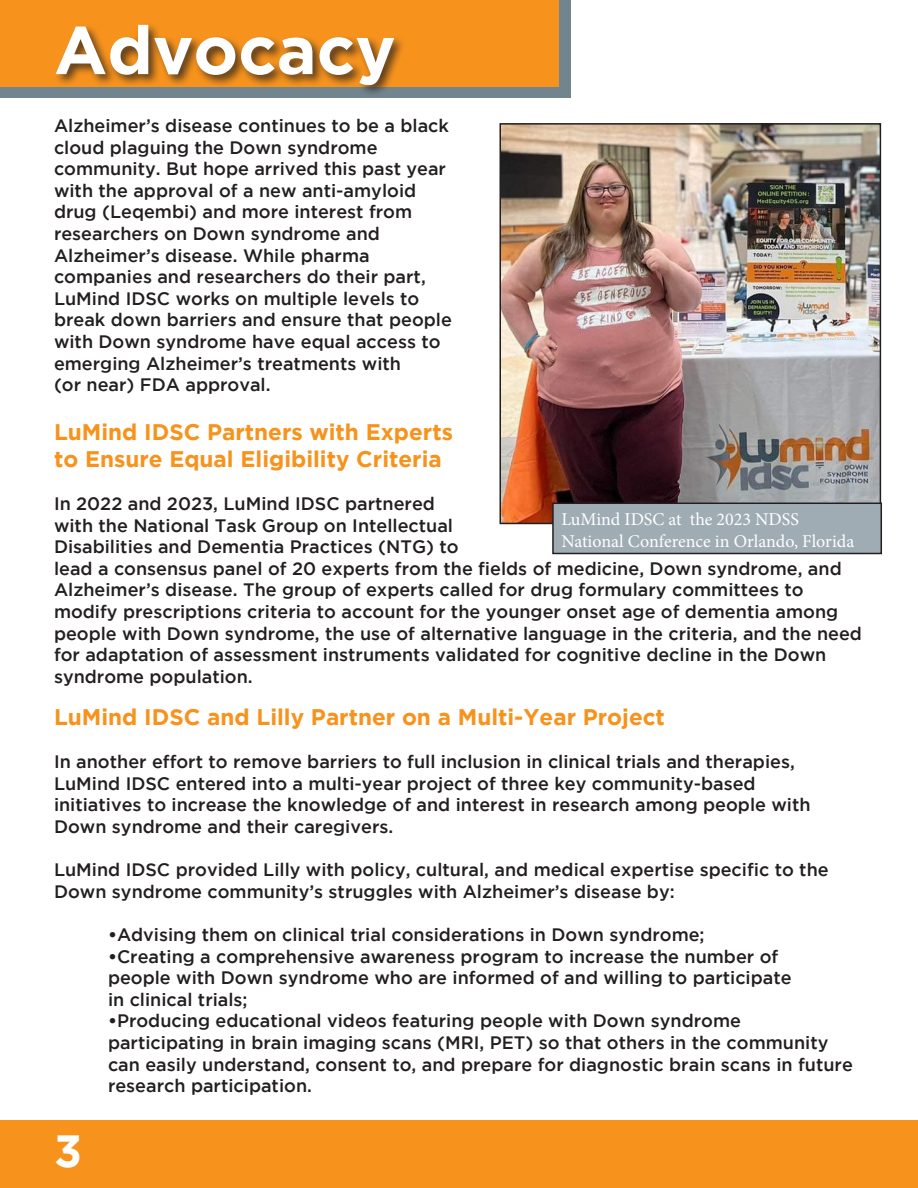
<style>
.page{position:relative;width:918px;height:1188px;background:#fff}
.page>*{position:absolute;margin:0;border:0;box-sizing:border-box;transform-origin:0 0}
.t1{font:700 67.5px "Gotham";color:#fff}
.t2{font:700 45px "Gotham";color:#fff}
.t3{font:700 22.5px "Gotham";color:#f7931d}
.t4{font:500 18px/21.6px "Gotham";color:#231f20}
.t5{font:18px "Minion Pro";color:#fff}
.s1{font-weight:700}
</style>
<div class="page">
<div style="left:0;top:1120px;width:918px;height:68px;background:#f7931d"></div>
<div style="left:0;top:0;width:570px;height:97px;background:#72858f"></div>
<div style="left:0;top:0;width:558px;height:86px;background:#f7931d"></div>
<div style="left:53px;top:22px;width:353px;height:76px;background:#231f20;opacity:.75"></div>
<img style="left:503px;top:126px;width:375px;height:395px">
<div style="left:500px;top:123px;width:381px;height:401px;border:2px solid #231f20"></div>
<div style="left:553px;top:503px;width:328px;height:51px;background:#9facb4"></div>
<div style="left:552px;top:503px;width:330px;height:51px;border:2px solid #231f20"></div>
<p class="t1" style="left:54px;top:11px;width:343px">Advocacy</p>
<p class="t4" style="left:54px;top:114px;width:397px">Alzheimer’s disease continues to be a black</p>
<p class="t4" style="left:54px;top:136px;width:325px">cloud plaguing the Down syndrome</p>
<p class="t4" style="left:54px;top:158px;width:394px">community. But hope arrived this past year</p>
<p class="t4" style="left:54px;top:179px;width:364px">with the approval of a new anti-amyloid</p>
<p class="t4" style="left:54px;top:201px;width:360px">drug (Leqembi) and more interest from</p>
<p class="t4" style="left:54px;top:222px;width:328px">researchers on Down syndrome and</p>
<p class="t4" style="left:54px;top:244px;width:317px">Alzheimer’s disease. While pharma</p>
<p class="t4" style="left:54px;top:266px;width:373px">companies and researchers do their part,</p>
<p class="t4" style="left:54px;top:287px;width:367px">LuMind IDSC works on multiple levels to</p>
<p class="t4" style="left:54px;top:309px;width:399px">break down barriers and ensure that people</p>
<p class="t4" style="left:54px;top:330px;width:388px">with Down syndrome have equal access to</p>
<p class="t4" style="left:54px;top:352px;width:349px">emerging Alzheimer’s treatments with</p>
<p class="t4" style="left:54px;top:374px;width:218px">(or near) FDA approval.</p>
<p class="t3" style="left:54px;top:419px;width:400px">LuMind IDSC Partners with Experts</p>
<p class="t3" style="left:54px;top:446px;width:389px">to Ensure Equal Eligibility Criteria</p>
<p class="t4" style="left:54px;top:492px;width:382px">In 2022 and 2023, LuMind IDSC partnered</p>
<p class="t4" style="left:54px;top:514px;width:401px">with the National Task Group on Intellectual</p>
<p class="t4" style="left:54px;top:536px;width:406px">Disabilities and Dementia Practices (NTG) to</p>
<p class="t4" style="left:54px;top:557px;width:789px">lead a consensus panel of 20 experts from the fields of medicine, Down syndrome, and<br>Alzheimer’s disease. The group of experts called for drug formulary committees to</p>
<p class="t4" style="left:54px;top:600px;width:810px">modify prescriptions criteria to account for the younger onset age of dementia among people with Down syndrome, the use of alternative language in the criteria, and the need for adaptation of assessment instruments validated for cognitive decline in the Down</p>
<p class="t4" style="left:54px;top:665px;width:200px">syndrome population.</p>
<p class="t3" style="left:54px;top:704px;width:612px">LuMind IDSC and Lilly Partner on a Multi-Year Project</p>
<p class="t4" style="left:54px;top:751px;width:742px">In another effort to remove barriers to full inclusion in clinical trials and therapies,</p>
<p class="t4" style="left:54px;top:772px;width:703px">LuMind IDSC entered into a multi-year project of three key community-based</p>
<p class="t4" style="left:54px;top:794px;width:758px">initiatives to increase the knowledge of and interest in research among people with<br>Down syndrome and their caregivers.</p>
<p class="t4" style="left:54px;top:859px;width:776px">LuMind IDSC provided Lilly with policy, cultural, and medical expertise specific to the<br>Down syndrome community’s struggles with Alzheimer’s disease by:</p>
<p class="t4" style="left:108px;top:923px;width:598px"><span class="s1">•</span>Advising them on clinical trial considerations in Down syndrome;</p>
<p class="t4" style="left:108px;top:945px;width:685px"><span class="s1">•</span>Creating a comprehensive awareness program to increase the number of people with Down syndrome who are informed of and willing to participate in clinical trials;</p>
<p class="t4" style="left:108px;top:1010px;width:635px"><span class="s1">•</span>Producing educational videos featuring people with Down syndrome</p>
<p class="t4" style="left:108px;top:1031px;width:746px">participating in brain imaging scans (MRI, PET) so that others in the community can easily understand, consent to, and prepare for diagnostic brain scans in future research participation.</p>
<p class="t5" style="left:562px;top:507px;width:239px">LuMind IDSC at the 2023 NDSS</p>
<p class="t5" style="left:562px;top:529px;width:294px">National Conference in Orlando, Florida</p>
<p class="t2" style="left:54px;top:1125px;width:29px">3</p>
</div>
